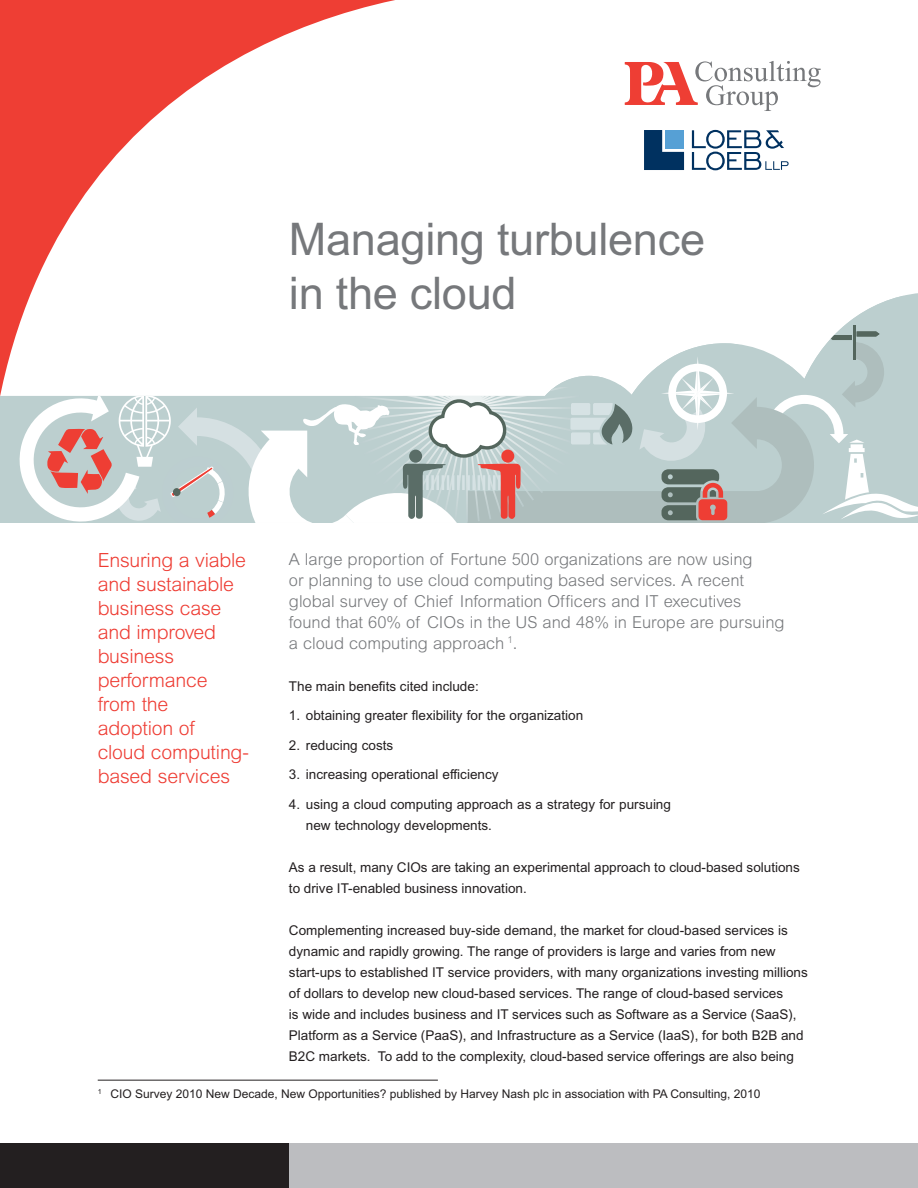
<style>
.page{position:relative;width:918px;height:1188px;background:#fff}
.page>*{position:absolute;margin:0;border:0;box-sizing:border-box;transform-origin:0 0}
.t1{font:45px/54px "Arial MT Std";letter-spacing:-.005em;color:#76787b}
.t2{font:300 19.5px/24px "Arial MT Std";letter-spacing:-.01em;color:#ee3b32}
.t3{font:300 16.5px/21px "Arial MT Std";color:#76787b}
.t4{font:13.5px/21px "Arial MT Std";color:#231f20}
.t5{font:12px "Arial MT Std";color:#231f20}
</style>
<div class="page">
<div style="left:0;top:1144px;width:289px;height:44px;background:#231f20"></div>
<div style="left:289px;top:1144px;width:629px;height:44px;background:#bcbdc0"></div>
<svg style="left:0;top:0;width:395px;height:292px"></svg>
<svg style="left:625px;top:61px;width:196px;height:50px"></svg>
<svg style="left:3px;top:293px;width:900px;height:230px"></svg>
<hr style="left:853px;top:325px;width:3px;height:35px;background:#54665d">
<svg style="left:13px;top:331px;width:905px;height:192px"></svg>
<div style="left:409px;top:450px;width:13px;height:13px;background:#5a6d67;border-radius:50%"></div>
<hr style="left:98px;top:1080px;width:340px;height:1px;background:#231f20">
<svg style="left:644px;top:130px;width:40px;height:40px"></svg>
<div style="left:666px;top:130px;width:18px;height:18px;background:#56a0d5"></div>
<svg style="left:692px;top:130px;width:97px;height:40px"></svg>
<h1 class="t1" style="left:289px;top:212px;width:418px">Managing turbulence in the cloud</h1>
<h2 class="t2" style="left:98px;top:548px;width:153px">Ensuring a viable and sustainable business case and improved business performance from the adoption of<br>cloud computing&shy;based services</h2>
<p class="t3" style="left:289px;top:548px;width:497px">A large proportion of Fortune 500 organizations are now using<br>or planning to use cloud computing based services. A recent global survey of Chief Information Officers and IT executives found that 60% of CIOs in the US and 48% in Europe are pursuing a cloud computing approach <sup>1</sup>.</p>
<p class="t4" style="left:289px;top:675px;width:191px">The main benefits cited include:</p>
<p class="t4" style="left:289px;top:705px;width:296px">1. obtaining greater flexibility for the organization</p>
<p class="t4" style="left:289px;top:734px;width:106px">2. reducing costs</p>
<p class="t4" style="left:289px;top:764px;width:211px">3. increasing operational efficiency</p>
<p class="t4" style="left:306px;top:793px;width:367px;text-indent:-17px">4. using a cloud computing approach as a strategy for pursuing new technology developments.</p>
<p class="t4" style="left:289px;top:856px;width:512px">As a result, many CIOs are taking an experimental approach to cloud-based solutions to drive IT-enabled business innovation.</p>
<p class="t4" style="left:289px;top:919px;width:520px">Complementing increased buy-side demand, the market for cloud-based services is dynamic and rapidly growing. The range of providers is large and varies from new start-ups to established IT service providers, with many organizations investing millions of dollars to develop new cloud-based services. The range of cloud-based services<br>is wide and includes business and IT services such as Software as a Service (SaaS), Platform as a Service (PaaS), and Infrastructure as a Service (IaaS), for both B2B and B2C markets. To add to the complexity, cloud-based service offerings are also being</p>
<p class="t5" style="left:98px;top:1086px;width:664px"><sup>1</sup> CIO Survey 2010 New Decade, New Opportunities? published by Harvey Nash plc in association with PA Consulting, 2010</p>
</div>
